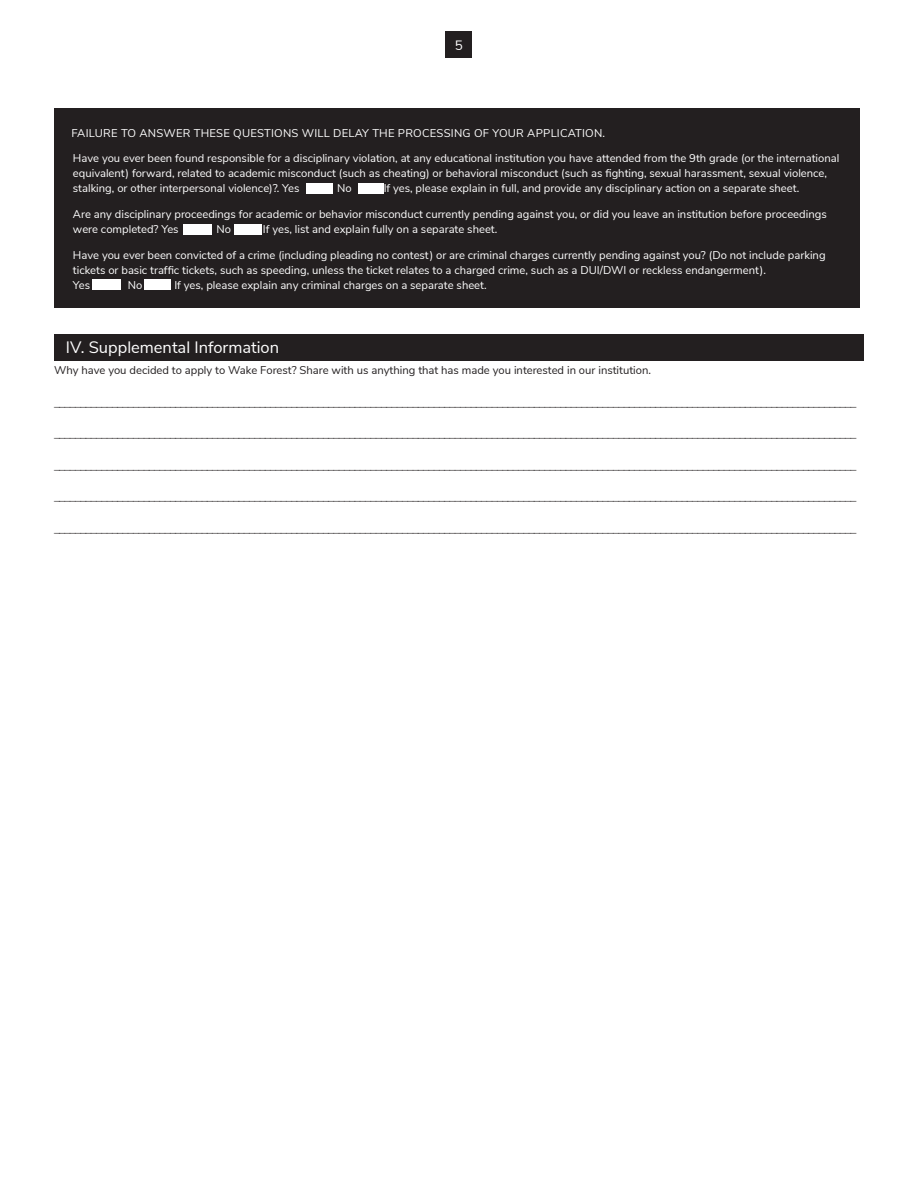
<style>
.page{position:relative;width:918px;height:1188px;background:#fff}
.page>*{position:absolute;margin:0;border:0;box-sizing:border-box;transform-origin:0 0}
.t1{font:16.5px "Nunito Sans";color:#fff}
.t2{font:13.5px "Nunito Sans";color:#fff}
.t3{font:12px "Avenir";color:#231f20}
.t4{font:11.25px/15px "Nunito Sans";color:#fff}
.t5{font:11.25px "Nunito Sans";color:#231f20}
.t6{font:11.25px "Nunito Sans";letter-spacing:.02em;color:#fff}
</style>
<div class="page">
<div style="left:54px;top:108px;width:806px;height:200px;background:#231f20"></div>
<div style="left:183px;top:224px;width:28px;height:11px;background:#fff"></div>
<div style="left:235px;top:224px;width:27px;height:11px;background:#fff"></div>
<div style="left:307px;top:183px;width:26px;height:11px;background:#fff"></div>
<div style="left:359px;top:183px;width:25px;height:11px;background:#fff"></div>
<div style="left:92px;top:280px;width:28px;height:10px;background:#fff"></div>
<div style="left:144px;top:280px;width:27px;height:10px;background:#fff"></div>
<div style="left:446px;top:31px;width:26px;height:27px;background:#231f20"></div>
<div style="left:54px;top:334px;width:810px;height:27px;background:#231f20"></div>
<p class="t2" style="left:455px;top:35px;width:10px">5</p>
<p class="t6" style="left:71px;top:125px;width:535px">FAILURE TO ANSWER THESE QUESTIONS WILL DELAY THE PROCESSING OF YOUR APPLICATION.</p>
<p class="t4" style="left:73px;top:150px;width:768px">Have you ever been found responsible for a disciplinary violation, at any educational institution you have attended from the 9th grade (or the international equivalent) forward, related to academic misconduct (such as cheating) or behavioral misconduct (such as fighting, sexual harassment, sexual violence, stalking, or other interpersonal violence)?. Yes</p>
<p class="t4" style="left:337px;top:180px;width:16px">No</p>
<p class="t4" style="left:384px;top:180px;width:417px">If yes, please explain in full, and provide any disciplinary action on a separate sheet.</p>
<p class="t4" style="left:73px;top:206px;width:755px">Are any disciplinary proceedings for academic or behavior misconduct currently pending against you, or did you leave an institution before proceedings were completed? Yes</p>
<p class="t4" style="left:216px;top:221px;width:16px">No</p>
<p class="t4" style="left:263px;top:221px;width:236px">If yes, list and explain fully on a separate sheet.</p>
<p class="t4" style="left:73px;top:247px;width:754px">Have you ever been convicted of a crime (including pleading no contest) or are criminal charges currently pending against you? (Do not include parking tickets or basic traffic tickets, such as speeding, unless the ticket relates to a charged crime, such as a DUI/DWI or reckless endangerment).<br>Yes</p>
<p class="t4" style="left:128px;top:277px;width:16px">No</p>
<p class="t4" style="left:174px;top:277px;width:314px">If yes, please explain any criminal charges on a separate sheet.</p>
<p class="t1" style="left:66px;top:335px;width:215px">IV. Supplemental Information</p>
<p class="t5" style="left:54px;top:362px;width:598px">Why have you decided to apply to Wake Forest? Share with us anything that has made you interested in our institution.</p>
<p class="t3" style="left:54px;top:395px;width:804px">________________________________________________________________________________________________________________________________________________________</p>
<p class="t3" style="left:54px;top:426px;width:804px">________________________________________________________________________________________________________________________________________________________</p>
<p class="t3" style="left:54px;top:458px;width:804px">________________________________________________________________________________________________________________________________________________________</p>
<p class="t3" style="left:54px;top:489px;width:804px">________________________________________________________________________________________________________________________________________________________</p>
<p class="t3" style="left:54px;top:521px;width:804px">________________________________________________________________________________________________________________________________________________________</p>
</div>
